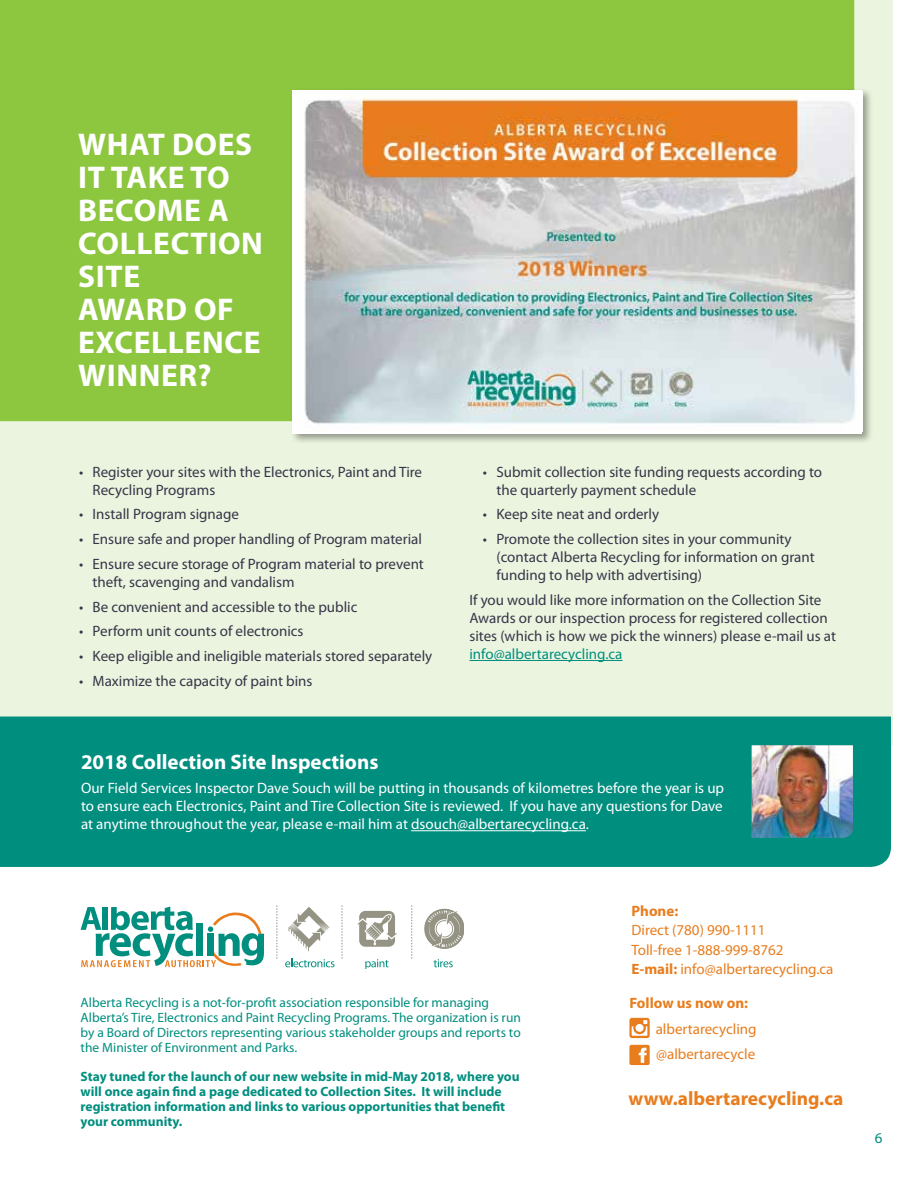
<style>
.page{position:relative;width:918px;height:1188px;background:#fff}
.page>*{position:absolute;margin:0;border:0;box-sizing:border-box;transform-origin:0 0}
.t1{font:700 31.5px/33px "Myriad Pro";letter-spacing:.02em;color:#fff}
.t2{font:700 21px "Myriad Pro";color:#fff}
.t3{font:700 19.5px "Myriad Pro";color:#e87d1e}
.t4{font:15px/18px "Myriad Pro";color:#373549}
.t5{font:15px/18px "Myriad Pro";color:#fff;text-align:justify}
.t6{font:15px/19.5px "Myriad Pro";color:#e87d1e}
.t7{font:15px "Myriad Pro";color:#008e7f}
.t8{font:700 15px "Myriad Pro";color:#e87d1e}
.t9{font:13.5px/15px "Myriad Pro";color:#008e7f}
.t10{font:700 13.5px/15px "Myriad Pro";color:#008e7f}
.s1{font-weight:700}
</style>
<div class="page">
<div style="left:0;top:0;width:893px;height:745px;background:#ebf4de"></div>
<div style="left:0;top:717px;width:891px;height:150px;background:#008e7f"></div>
<div style="left:0;top:0;width:854px;height:421px;background:#8dc63f"></div>
<svg style="left:81px;top:907px;width:183px;height:61px"></svg>
<svg style="left:424px;top:908px;width:40px;height:41px"></svg>
<svg style="left:411px;top:905px;width:1px;height:54px"></svg>
<svg style="left:341px;top:905px;width:1px;height:54px"></svg>
<svg style="left:276px;top:905px;width:1px;height:54px"></svg>
<svg style="left:289px;top:907px;width:40px;height:45px"></svg>
<svg style="left:434px;top:959px;width:19px;height:8px"></svg>
<svg style="left:285px;top:959px;width:49px;height:8px"></svg>
<svg style="left:365px;top:959px;width:24px;height:9px"></svg>
<svg style="left:357px;top:911px;width:40px;height:36px"></svg>
<svg style="left:629px;top:1018px;width:21px;height:20px"></svg>
<svg style="left:629px;top:1045px;width:21px;height:20px"></svg>
<hr style="left:411px;top:830px;width:175px;height:1px;background:#fff">
<hr style="left:469px;top:660px;width:154px;height:1px;background:#008e7f">
<div style="left:291px;top:87px;width:582px;height:357px;background:#000;opacity:.37"></div>
<img style="left:296px;top:91px;width:566px;height:341px">
<img style="left:752px;top:745px;width:101px;height:93px">
<h1 class="t1" style="left:78px;top:128px;width:186px">WHAT DOES<br>IT TAKE TO<br>BECOME A<br>COLLECTION<br>SITE<br>AWARD OF<br>EXCELLENCE<br>WINNER?</h1>
<p class="t4" style="left:93px;top:463px;width:331px;text-indent:-14px">• Register your sites with the Electronics, Paint and Tire<br>Recycling Programs</p>
<p class="t4" style="left:79px;top:506px;width:161px">• Install Program signage</p>
<p class="t4" style="left:79px;top:530px;width:344px">• Ensure safe and proper handling of Program material</p>
<p class="t4" style="left:93px;top:555px;width:333px;text-indent:-14px">• Ensure secure storage of Program material to prevent theft, scavenging and vandalism</p>
<p class="t4" style="left:79px;top:598px;width:280px">• Be convenient and accessible to the public</p>
<p class="t4" style="left:79px;top:623px;width:226px">• Perform unit counts of electronics</p>
<p class="t4" style="left:79px;top:647px;width:355px">• Keep eligible and ineligible materials stored separately</p>
<p class="t4" style="left:79px;top:672px;width:235px">• Maximize the capacity of paint bins</p>
<p class="t4" style="left:496px;top:463px;width:327px;text-indent:-14px">• Submit collection site funding requests according to the quarterly payment schedule</p>
<p class="t4" style="left:483px;top:506px;width:178px">• Keep site neat and orderly</p>
<p class="t4" style="left:496px;top:530px;width:320px;text-indent:-14px">• Promote the collection sites in your community (contact Alberta Recycling for information on grant funding to help with advertising)</p>
<p class="t4" style="left:469px;top:591px;width:368px">If you would like more information on the Collection Site<br>Awards or our inspection process for registered collection sites (which is how we pick the winners) please e-mail us at</p>
<p class="t7" style="left:469px;top:646px;width:155px">info@albertarecycling.ca</p>
<h2 class="t2" style="left:81px;top:750px;width:299px">2018 Collection Site Inspections</h2>
<p class="t5" style="left:81px;top:780px;width:645px">Our Field Services Inspector Dave Souch will be putting in thousands of kilometres before the year is up to ensure each Electronics, Paint and Tire Collection Site is reviewed. If you have any questions for Dave at anytime throughout the year, please e-mail him at dsouch@albertarecycling.ca.</p>
<p class="t9" style="left:81px;top:995px;width:442px">Alberta Recycling is a not-for-profit association responsible for managing Alberta’s Tire, Electronics and Paint Recycling Programs. The organization is run by a Board of Directors representing various stakeholder groups and reports to the Minister of Environment and Parks.</p>
<p class="t10" style="left:81px;top:1069px;width:440px">Stay tuned for the launch of our new website in mid-May 2018, where you will once again find a page dedicated to Collection Sites. It will include registration information and links to various opportunities that benefit your community.</p>
<p class="t8" style="left:632px;top:902px;width:48px">Phone:</p>
<p class="t6" style="left:632px;top:921px;width:204px">Direct (780) 990-1111<br>Toll-free 1-888-999-8762<br><span class="s1">E-mail:</span> info@albertarecycling.ca</p>
<p class="t8" style="left:629px;top:995px;width:120px">Follow us now on:</p>
<p class="t6" style="left:656px;top:1016px;width:102px;line-height:25.5px">albertarecycling @albertarecycle</p>
<h3 class="t3" style="left:629px;top:1088px;width:216px">www.albertarecycling.ca</h3>
<p class="t7" style="left:875px;top:1130px;width:9px">6</p>
</div>
